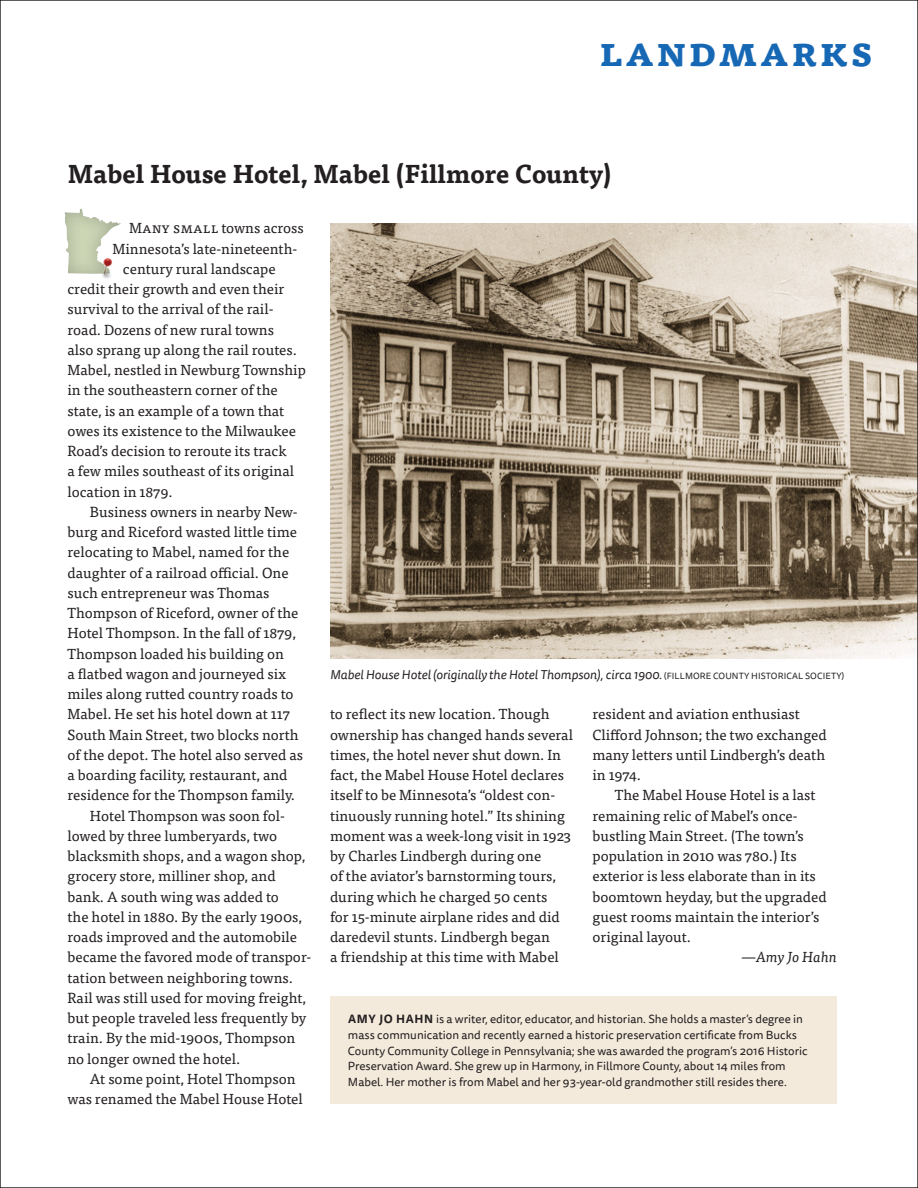
<style>
.page{position:relative;width:918px;height:1188px;background:#fff}
.page>*{position:absolute;margin:0;border:0;box-sizing:border-box;transform-origin:0 0}
.t1{font:700 40.5px "Tisa Pro";letter-spacing:.04em;color:#1768b4}
.t2{font:700 25.5px "Tisa Pro";color:#231f20}
.t3{font:14.55px/20.2px "Tisa Pro";color:#231f20}
.t4{font:italic 14.55px "Tisa Pro";color:#231f20}
.t5{font:italic 12.75px "Tisa Sans Pro";color:#231f20}
.t6{font:11.7px/15.8px "Tisa Sans Pro";color:#231f20}
.s1{font-style:normal;font-size:9px}
.s2{font-weight:700}
</style>
<div class="page">
<svg style="left:64px;top:209px;width:57px;height:65px"></svg>
<img style="left:95px;top:257px;width:24px;height:17px">
<img style="left:102px;top:257px;width:11px;height:22px">
<img style="left:330px;top:223px;width:586px;height:436px">
<div style="left:330px;top:997px;width:507px;height:107px;background:#f4eadc"></div>
<h1 class="t1" style="left:599px;top:18px;width:276px">landmarks</h1>
<h2 class="t2" style="left:68px;top:153px;width:546px">Mabel House Hotel, Mabel (Fillmore County)</h2>
<p class="t3" style="left:129px;top:217px;width:176px">Many small towns across</p>
<p class="t3" style="left:113px;top:238px;width:186px">Minnesota’s late-nineteenth-</p>
<p class="t3" style="left:123px;top:258px;width:154px">century rural landscape</p>
<p class="t3" style="left:68px;top:278px;width:218px">credit their growth and even their</p>
<p class="t3" style="left:68px;top:298px;width:208px">survival to the arrival of the rail-</p>
<p class="t3" style="left:68px;top:319px;width:208px">road. Dozens of new rural towns</p>
<p class="t3" style="left:68px;top:339px;width:231px">also sprang up along the rail routes.</p>
<p class="t3" style="left:68px;top:359px;width:240px">Mabel, nestled in Newburg Township</p>
<p class="t3" style="left:68px;top:379px;width:212px">in the southeastern corner of the</p>
<p class="t3" style="left:68px;top:400px;width:218px">state, is an example of a town that</p>
<p class="t3" style="left:68px;top:420px;width:230px">owes its existence to the Milwaukee</p>
<p class="t3" style="left:68px;top:440px;width:221px">Road’s decision to reroute its track</p>
<p class="t3" style="left:68px;top:460px;width:228px">a few miles southeast of its original</p>
<p class="t3" style="left:68px;top:481px;width:107px">location in 1879.</p>
<p class="t3" style="left:90px;top:501px;width:209px">Business owners in nearby New-</p>
<p class="t3" style="left:68px;top:521px;width:231px">burg and Riceford wasted little time</p>
<p class="t3" style="left:68px;top:541px;width:223px">relocating to Mabel, named for the</p>
<p class="t3" style="left:68px;top:562px;width:223px">daughter of a railroad official. One</p>
<p class="t3" style="left:68px;top:582px;width:203px">such entrepreneur was Thomas</p>
<p class="t3" style="left:68px;top:602px;width:232px">Thompson of Riceford, owner of the</p>
<p class="t3" style="left:68px;top:622px;width:230px">Hotel Thompson. In the fall of 1879,</p>
<p class="t3" style="left:68px;top:643px;width:218px">Thompson loaded his building on</p>
<p class="t3" style="left:68px;top:663px;width:220px">a flatbed wagon and journeyed six</p>
<p class="t3" style="left:68px;top:683px;width:228px">miles along rutted country roads to</p>
<p class="t3" style="left:68px;top:703px;width:224px">Mabel. He set his hotel down at 117</p>
<p class="t3" style="left:68px;top:724px;width:233px">South Main Street, two blocks north</p>
<p class="t3" style="left:68px;top:744px;width:237px">of the depot. The hotel also served as</p>
<p class="t3" style="left:68px;top:764px;width:222px">a boarding facility, restaurant, and</p>
<p class="t3" style="left:68px;top:784px;width:229px">residence for the Thompson family.</p>
<p class="t3" style="left:90px;top:805px;width:197px">Hotel Thompson was soon fol-</p>
<p class="t3" style="left:68px;top:825px;width:211px">lowed by three lumberyards, two</p>
<p class="t3" style="left:68px;top:845px;width:239px">blacksmith shops, and a wagon shop,</p>
<p class="t3" style="left:68px;top:865px;width:210px">grocery store, milliner shop, and</p>
<p class="t3" style="left:68px;top:886px;width:213px">bank. A south wing was added to</p>
<p class="t3" style="left:68px;top:906px;width:236px">the hotel in 1880. By the early 1900s,</p>
<p class="t3" style="left:68px;top:926px;width:231px">roads improved and the automobile</p>
<p class="t3" style="left:68px;top:946px;width:246px">became the favored mode of transpor-</p>
<p class="t3" style="left:68px;top:967px;width:227px">tation between neighboring towns.</p>
<p class="t3" style="left:68px;top:987px;width:240px">Rail was still used for moving freight,</p>
<p class="t3" style="left:68px;top:1007px;width:240px">but people traveled less frequently by</p>
<p class="t3" style="left:68px;top:1027px;width:229px">train. By the mid-1900s, Thompson</p>
<p class="t3" style="left:68px;top:1048px;width:174px">no longer owned the hotel.</p>
<p class="t3" style="left:90px;top:1068px;width:207px">At some point, Hotel Thompson</p>
<p class="t3" style="left:68px;top:1088px;width:237px">was renamed the Mabel House Hotel</p>
<p class="t5" style="left:330px;top:666px;width:516px">Mabel House Hotel (originally the Hotel Thompson), circa 1900. <span class="s1">(FILLMORE COUNTY HISTORICAL SOCIETY)</span></p>
<p class="t3" style="left:330px;top:703px;width:245px">to reflect its new location. Though ownership has changed hands several times, the hotel never shut down. In fact, the Mabel House Hotel declares itself to be Minnesota’s “oldest con&shy;tinuously running hotel.” Its shining moment was a week-long visit in 1923 by Charles Lindbergh during one<br>of the aviator’s barnstorming tours, during which he charged 50 cents<br>for 15-minute airplane rides and did daredevil stunts. Lindbergh began<br>a friendship at this time with Mabel</p>
<p class="t3" style="left:592px;top:703px;width:236px">resident and aviation enthusiast<br>Clifford Johnson; the two exchanged many letters until Lindbergh’s death in 1974.</p>
<p class="t3" style="left:592px;top:784px;width:236px;text-indent:22px">The Mabel House Hotel is a last remaining relic of Mabel’s once&shy;bustling Main Street. (The town’s population in 2010 was 780.) Its exterior is less elaborate than in its boomtown heyday, but the upgraded guest rooms maintain the interior’s original layout.</p>
<p class="t4" style="left:742px;top:947px;width:97px">—Amy Jo Hahn</p>
<p class="t6" style="left:348px;top:1011px;width:461px"><span class="s2">AMY JO HAHN</span> is a writer, editor, educator, and historian. She holds a master’s degree in mass communication and recently earned a historic preservation certificate from Bucks County Community College in Pennsylvania; she was awarded the program’s 2016 Historic Preservation Award. She grew up in Harmony, in Fillmore County, about 14 miles from Mabel. Her mother is from Mabel and her 93-year-old grandmother still resides there.</p>
</div>
